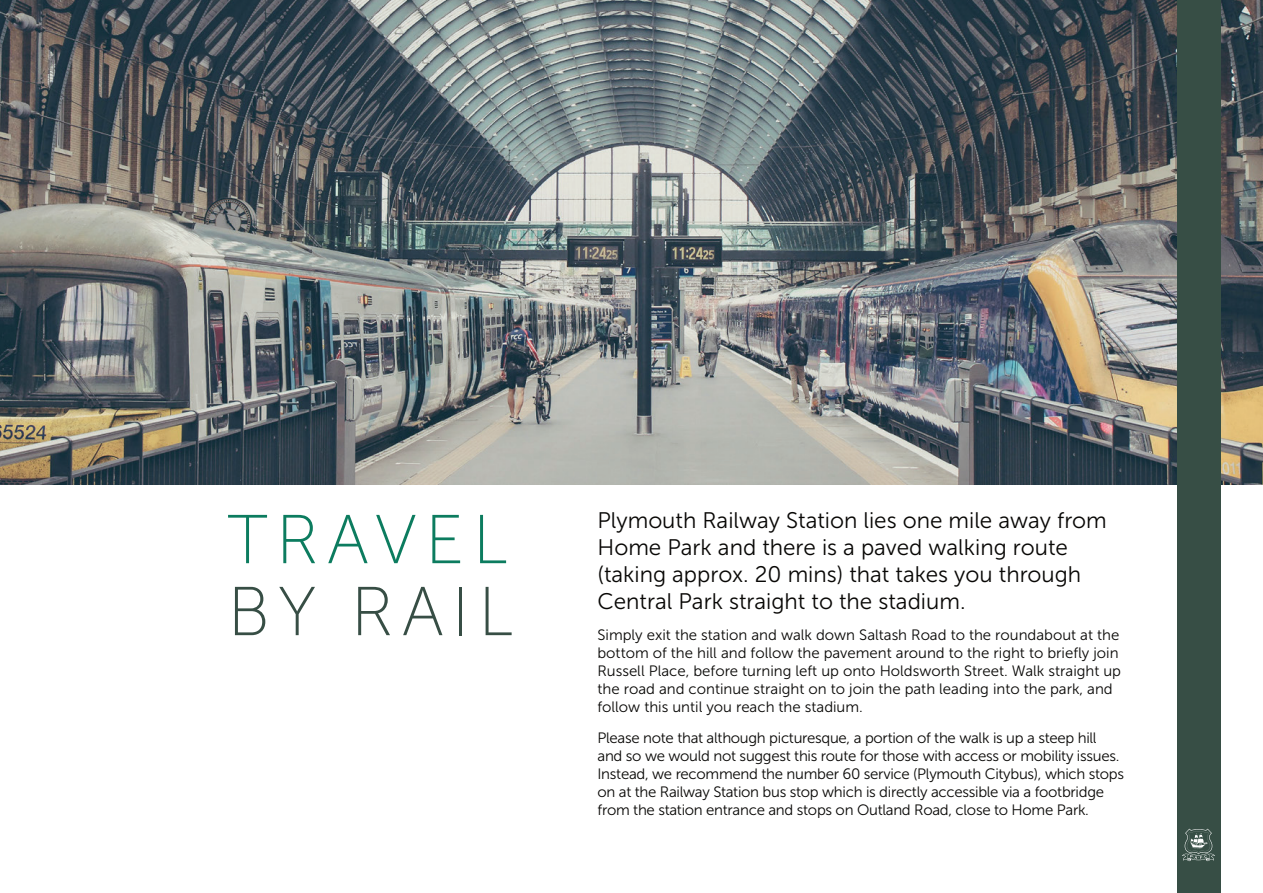
<style>
.page{position:relative;width:1263px;height:893px;background:#fff}
.page>*{position:absolute;margin:0;border:0;box-sizing:border-box;transform-origin:0 0}
.t1{font:69px "Museo Sans 100";letter-spacing:.12em;color:#0c7c5f}
.t2{font:69px "Museo Sans 100";letter-spacing:.12em;color:#374e45}
.t3{font:22.5px/27px "Museo Sans 300";color:#080705}
.t4{font:15px/18px "Museo Sans 300";letter-spacing:-.02em;color:#080705}
.t5{font:15px/18px "Museo Sans 300";color:#080705}
</style>
<div class="page">
<img style="left:0;top:0;width:1263px;height:485px">
<div style="left:1177px;top:0;width:43px;height:893px;background:#374e45"></div>
<svg style="left:1182px;top:829px;width:33px;height:32px"></svg>
<h1 class="t1" style="left:227px;top:503px;width:282px">TRAVEL</h1>
<h1 class="t2" style="left:227px;top:575px;width:287px">BY RAIL</h1>
<h2 class="t3" style="left:597px;top:507px;width:511px">Plymouth Railway Station lies one mile away from Home Park and there is a paved walking route (taking approx. 20 mins) that takes you through Central Park straight to the stadium.</h2>
<p class="t5" style="left:597px;top:626px;width:525px">Simply exit the station and walk down Saltash Road to the roundabout at the bottom of the hill and follow the pavement around to the right to briefly join Russell Place, before turning left up onto Holdsworth Street. Walk straight up the road and continue straight on to join the path leading into the park, and follow this until you reach the stadium.</p>
<p class="t4" style="left:597px;top:729px;width:528px">Please note that although picturesque, a portion of the walk is up a steep hill and so we would not suggest this route for those with access or mobility issues.<br>Instead, we recommend the number 60 service (Plymouth Citybus), which stops on at the Railway Station bus stop which is directly accessible via a footbridge from the station entrance and stops on Outland Road, close to Home Park.</p>
</div>
